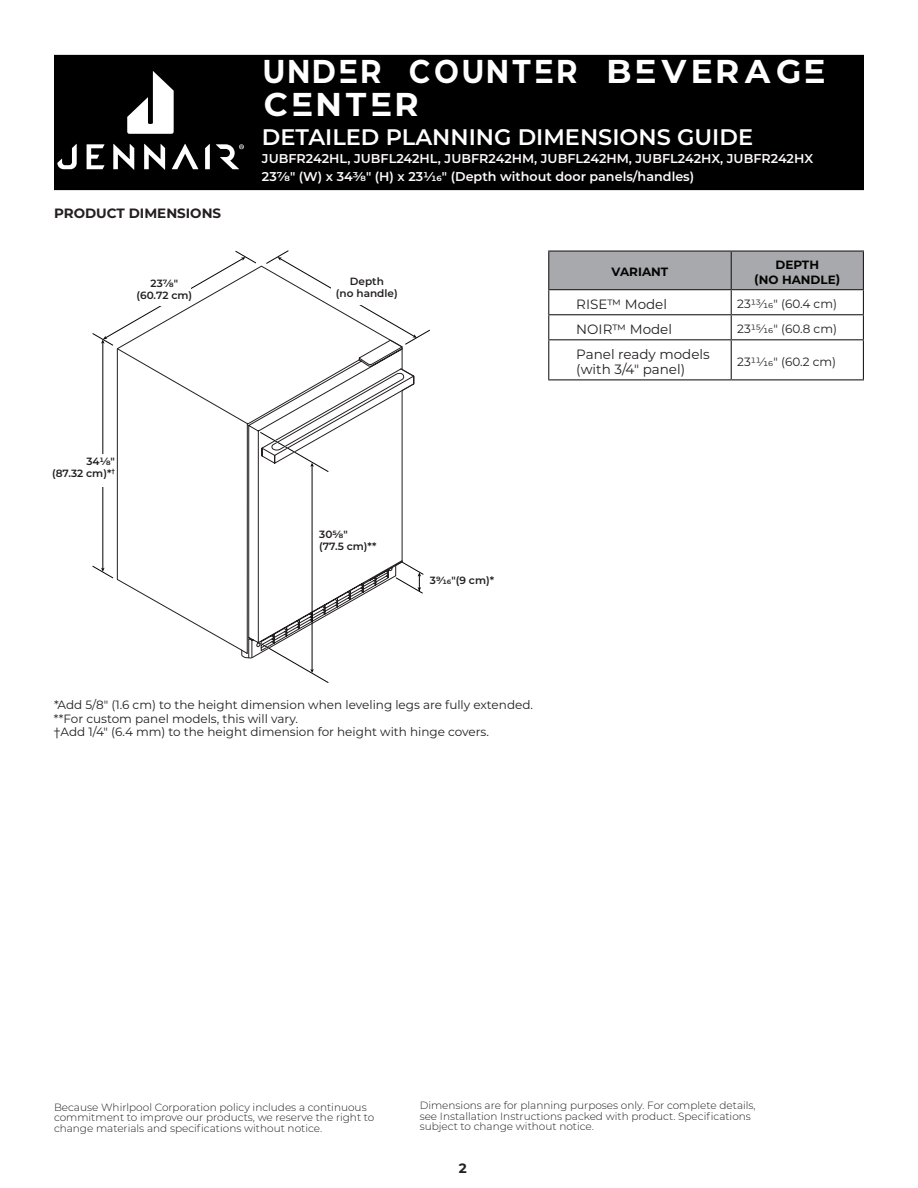
<style>
.page{position:relative;width:918px;height:1188px;background:#fff}
.page>*{position:absolute;margin:0;border:0;box-sizing:border-box;transform-origin:0 0}
.t1{font:33px/33px "Defiant Sans Regular";color:#fff;scale:.89 1}
.t2{font:600 22.5px "Montserrat";color:#fff}
.t3{font:13.5px/15px "Montserrat";color:#231f20}
.t4{font:700 13.5px "Montserrat";color:#231f20}
.t5{font:600 12.75px/18px "Montserrat";color:#fefafc}
.t6{font:12px/13.5px "Montserrat";color:#231f20}
.t7{font:700 12px/15px "Montserrat";color:#040503;text-align:center}
.t8{font:300 10.5px/10.5px "Montserrat";color:#231f20}
.t9{font:600 10.5px/12px "Montserrat";color:#231f20;text-align:center}
</style>
<div class="page">
<div style="left:55px;top:56px;width:808px;height:133px;background:#000"></div>
<div style="left:54px;top:55px;width:810px;height:135px;border:2px solid #000"></div>
<svg style="left:87px;top:144px;width:18px;height:25px"></svg>
<svg style="left:144px;top:144px;width:21px;height:26px"></svg>
<svg style="left:172px;top:144px;width:26px;height:25px"></svg>
<svg style="left:205px;top:144px;width:5px;height:25px"></svg>
<svg style="left:113px;top:144px;width:21px;height:26px"></svg>
<svg style="left:57px;top:144px;width:20px;height:25px"></svg>
<svg style="left:127px;top:71px;width:47px;height:63px"></svg>
<svg style="left:216px;top:144px;width:28px;height:25px"></svg>
<svg style="left:117px;top:345px;width:297px;height:217px"></svg>
<hr style="left:103px;top:342px;width:1px;height:227px;background:#040503">
<hr style="left:312px;top:466px;width:1px;height:204px;background:#040503">
<svg style="left:266px;top:251px;width:164px;height:94px"></svg>
<svg style="left:92px;top:251px;width:165px;height:95px"></svg>
<svg style="left:259px;top:431px;width:71px;height:42px"></svg>
<div style="left:132px;top:281px;width:59px;height:25px;background:#fff"></div>
<div style="left:331px;top:277px;width:71px;height:28px;background:#fff"></div>
<svg style="left:92px;top:562px;width:332px;height:121px"></svg>
<div style="left:47px;top:455px;width:68px;height:32px;background:#fff"></div>
<div style="left:319px;top:527px;width:65px;height:28px;background:#fff"></div>
<hr style="left:548px;top:250px;width:183px;height:2px;background:#231f20">
<hr style="left:731px;top:250px;width:133px;height:2px;background:#231f20">
<svg style="left:548px;top:251px;width:316px;height:88px"></svg>
<hr style="left:548px;top:339px;width:183px;height:1px;background:#231f20">
<hr style="left:548px;top:340px;width:1px;height:39px;background:#231f20">
<hr style="left:731px;top:339px;width:133px;height:1px;background:#231f20">
<hr style="left:731px;top:340px;width:1px;height:39px;background:#231f20">
<hr style="left:863px;top:340px;width:1px;height:39px;background:#231f20">
<hr style="left:548px;top:379px;width:183px;height:1px;background:#231f20">
<hr style="left:731px;top:379px;width:133px;height:1px;background:#231f20">
<p class="t4" style="left:54px;top:207px;width:169px">PRODUCT DIMENSIONS</p>
<h1 class="t1" style="left:262px;top:57px;width:637px">UNDER COUNTER BEVERAGE<br>CENTER</h1>
<h2 class="t2" style="left:262px;top:126px;width:493px">DETAILED PLANNING DIMENSIONS GUIDE</h2>
<p class="t5" style="left:262px;top:150px;width:553px">JUBFR242HL, JUBFL242HL, JUBFR242HM, JUBFL242HM, JUBFL242HX, JUBFR242HX<br>237/8" (W) x 343/8" (H) x 231/16" (Depth without door panels/handles)</p>
<p class="t9" style="left:136px;top:278px;width:57px">237/8" (60.72 cm)</p>
<p class="t9" style="left:336px;top:276px;width:63px">Depth<br>(no handle)</p>
<p class="t9" style="left:52px;top:456px;width:64px;text-align:right">341/8"<br>(87.32 cm)*<sup>†</sup></p>
<p class="t9" style="left:319px;top:529px;width:59px;text-align:left">305/8"<br>(77.5 cm)**</p>
<p class="t9" style="left:430px;top:575px;width:66px">39/16"(9 cm)*</p>
<p class="t6" style="left:54px;top:699px;width:481px">*Add 5/8" (1.6 cm) to the height dimension when leveling legs are fully extended. **For custom panel models, this will vary.<br>†Add 1/4" (6.4 mm) to the height dimension for height with hinge covers.</p>
<p class="t7" style="left:612px;top:265px;width:58px">VARIANT</p>
<p class="t7" style="left:754px;top:257px;width:88px">DEPTH<br>(NO HANDLE)</p>
<p class="t3" style="left:576px;top:297px;width:92px">RISE™ Model</p>
<p class="t6" style="left:737px;top:297px;width:101px">2313/16" (60.4 cm)</p>
<p class="t3" style="left:576px;top:322px;width:97px">NOIR™ Model</p>
<p class="t6" style="left:737px;top:322px;width:101px">2315/16" (60.8 cm)</p>
<p class="t3" style="left:576px;top:347px;width:135px">Panel ready models (with 3/4" panel)</p>
<p class="t6" style="left:737px;top:355px;width:100px">2311/16" (60.2 cm)</p>
<p class="t8" style="left:54px;top:1103px;width:322px">Because Whirlpool Corporation policy includes a continuous commitment to improve our products, we reserve the right to change materials and specifications without notice.</p>
<p class="t8" style="left:420px;top:1101px;width:338px">Dimensions are for planning purposes only. For complete details, see Installation Instructions packed with product. Specifications subject to change without notice.</p>
<p class="t4" style="left:459px;top:1162px;width:9px">2</p>
</div>
